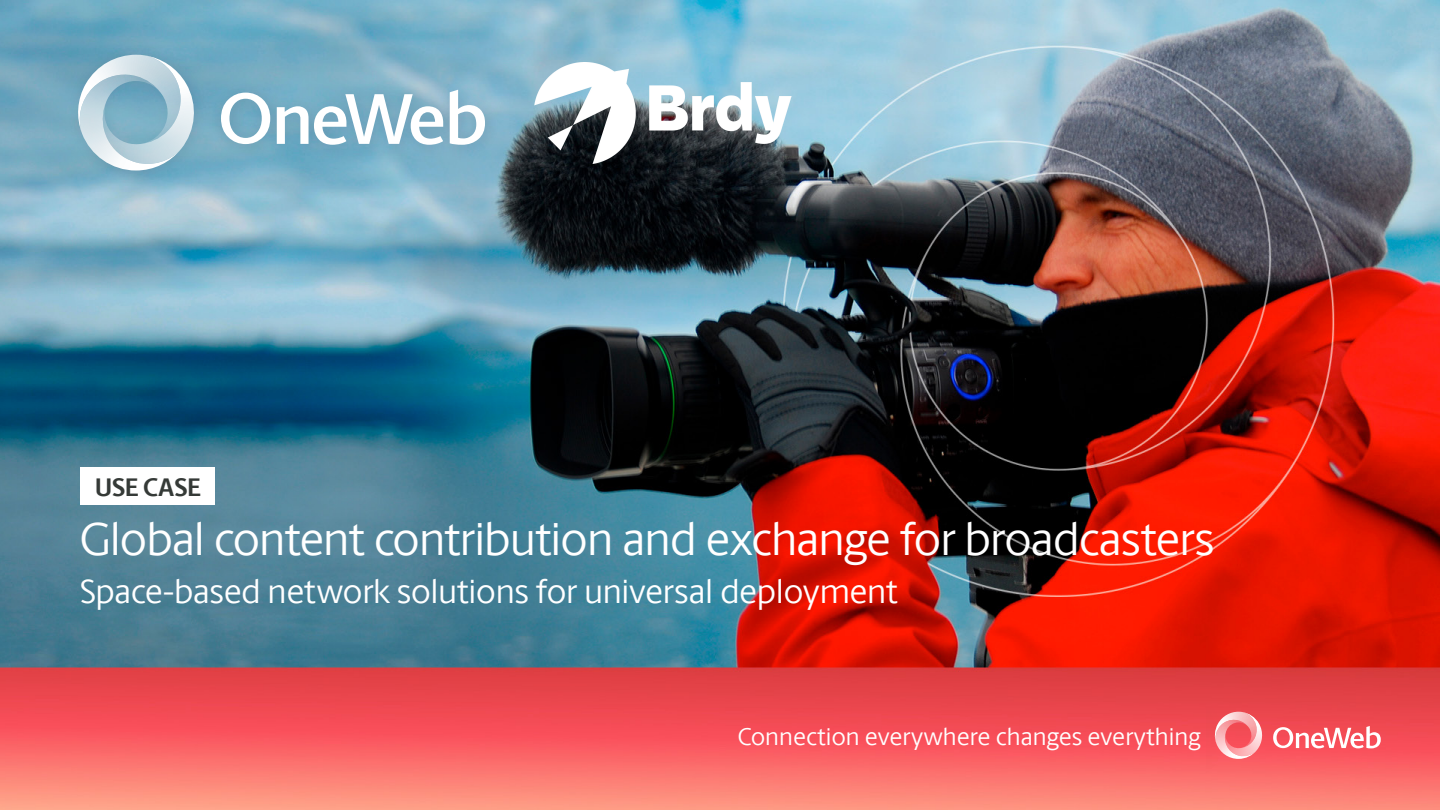
<style>
.page{position:relative;width:1440px;height:810px;background:#fff}
.page>*{position:absolute;margin:0;border:0;box-sizing:border-box;transform-origin:0 0}
.t1{font:46.42px "Berlingske Sans";letter-spacing:-.025em;color:#fff}
.t2{font:33.75px "Berlingske Sans";letter-spacing:-.015em;color:#fff}
.t3{font:700 25.58px "Berlingske Sans";letter-spacing:-.015em;color:#353a37}
.t4{font:24.38px "Berlingske Sans";color:#fff}
.t5{font:22.42px "Berlingske Sans";letter-spacing:-.015em;color:#fff}
</style>
<div class="page">
<img style="left:0;top:0;width:1440px;height:810px">
<svg style="left:1273px;top:726px;width:108px;height:22px"></svg>
<svg style="left:1231px;top:712px;width:33px;height:47px"></svg>
<div style="left:1206px;top:692px;width:25px;height:88px;background:#60544d;opacity:.75"></div>
<div style="left:67px;top:44px;width:433px;height:142px;background:#3a435e;opacity:.2"></div>
<svg style="left:221px;top:93px;width:49px;height:51px"></svg>
<svg style="left:277px;top:94px;width:166px;height:51px"></svg>
<svg style="left:450px;top:90px;width:35px;height:55px"></svg>
<svg style="left:76px;top:55px;width:122px;height:116px"></svg>
<div style="left:81px;top:467px;width:134px;height:38px;background:#fff"></div>
<img style="left:534px;top:63px;width:257px;height:101px">
<p class="t3" style="left:95px;top:468px;width:108px">USE CASE</p>
<p class="t1" style="left:80px;top:507px;width:1137px">Global content contribution and exchange for broadcasters</p>
<p class="t2" style="left:80px;top:568px;width:820px">Space-based network solutions for universal deployment</p>
<p class="t4" style="left:738px;top:720px;width:464px">Connection everywhere changes everything</p>
<p class="t5" style="left:1069px;top:722px;width:129px">Connect with</p>
</div>
